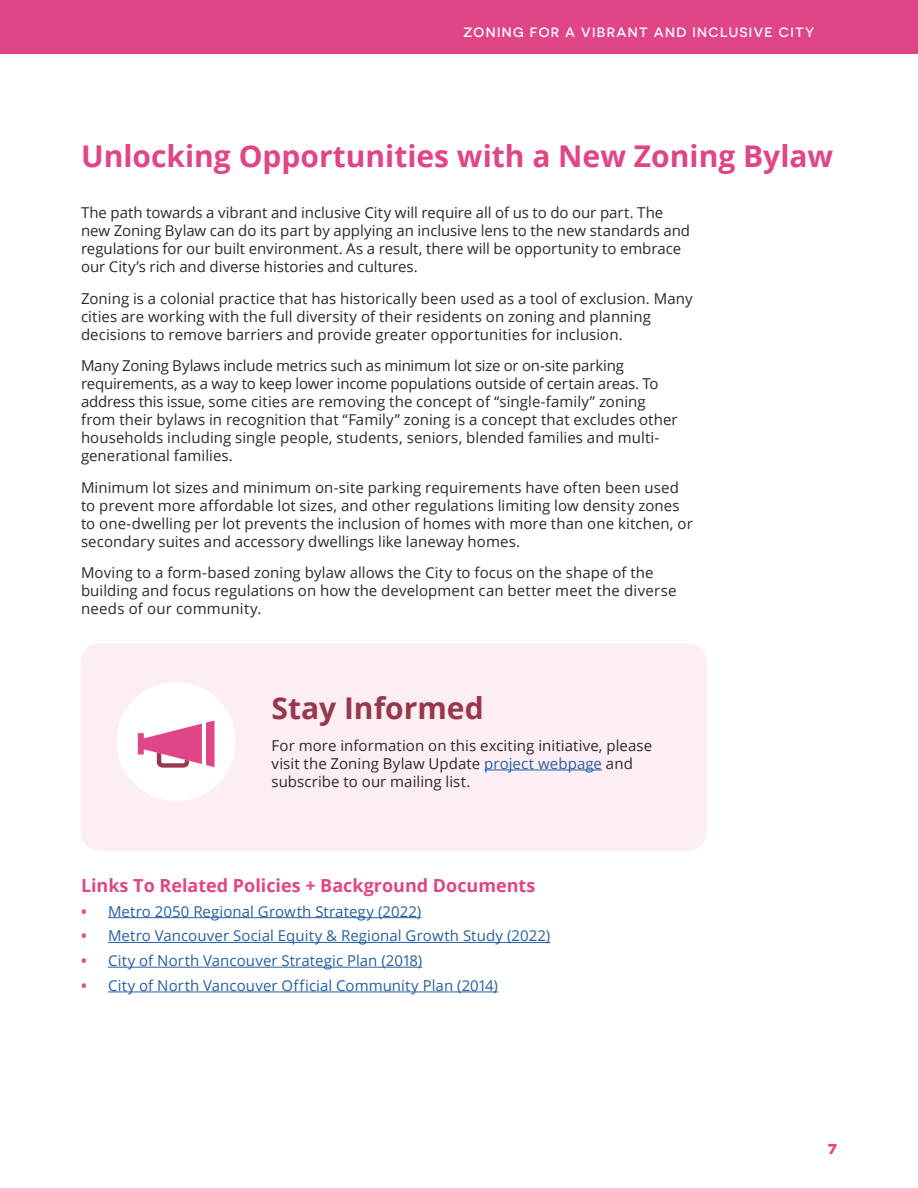
<style>
.page{position:relative;width:918px;height:1188px;background:#fff}
.page>*{position:absolute;margin:0;border:0;box-sizing:border-box;transform-origin:0 0}
.H2_Color_1{font:700 30px "Open Sans";color:#e04587}
.H2_Color_2{font:700 30px "Open Sans";color:#98374d}
.H5_Color_1{font:700 18px "Open Sans";color:#e04587}
.t1{font:700 18px "Novecentosanswide";color:#e04587}
.body{font:15px/18px "Open Sans";letter-spacing:.005em;color:#2b292a}
.t2{font:15px "Open Sans";letter-spacing:.005em;color:#2560a0}
.t3{font:500 13.5px "Novecentosanswide";letter-spacing:.1em;color:#fff}
.s1{color:#2560a0}
.s2{font-weight:700;color:#e14c8a}
</style>
<div class="page">
<div style="left:0;top:0;width:918px;height:54px;background:#e04587"></div>
<div style="left:81px;top:644px;width:625px;height:206px;background:#fceef4;border-radius:18px"></div>
<hr style="left:484px;top:770px;width:118px;height:1px;background:#2560a0">
<div style="left:117px;top:682px;width:119px;height:119px;background:#fff;border-radius:50%"></div>
<svg style="left:138px;top:721px;width:77px;height:47px"></svg>
<hr style="left:108px;top:917px;width:313px;height:1px;background:#2560a0">
<hr style="left:108px;top:942px;width:442px;height:1px;background:#2560a0">
<hr style="left:108px;top:967px;width:314px;height:1px;background:#2560a0">
<hr style="left:108px;top:992px;width:390px;height:1px;background:#2560a0">
<p class="t3" style="left:464px;top:24px;width:352px">ZONING FOR A VIBRANT AND INCLUSIVE CITY</p>
<p class="H2_Color_1" style="left:81px;top:135px;width:754px">Unlocking Opportunities with a New Zoning Bylaw</p>
<p class="body" style="left:81px;top:204px;width:611px">The path towards a vibrant and inclusive City will require all of us to do our part. The new Zoning Bylaw can do its part by applying an inclusive lens to the new standards and regulations for our built environment. As a result, there will be opportunity to embrace our City’s rich and diverse histories and cultures.</p>
<p class="body" style="left:81px;top:289px;width:613px">Zoning is a colonial practice that has historically been used as a tool of exclusion. Many cities are working with the full diversity of their residents on zoning and planning decisions to remove barriers and provide greater opportunities for inclusion.</p>
<p class="body" style="left:81px;top:357px;width:598px">Many Zoning Bylaws include metrics such as minimum lot size or on-site parking requirements, as a way to keep lower income populations outside of certain areas. To address this issue, some cities are removing the concept of “single-family” zoning from their bylaws in recognition that “Family” zoning is a concept that excludes other households including single people, students, seniors, blended families and multi&shy;generational families.</p>
<p class="body" style="left:81px;top:478px;width:613px">Minimum lot sizes and minimum on-site parking requirements have often been used to prevent more affordable lot sizes, and other regulations limiting low density zones to one-dwelling per lot prevents the inclusion of homes with more than one kitchen, or secondary suites and accessory dwellings like laneway homes.</p>
<p class="body" style="left:81px;top:564px;width:597px">Moving to a form-based zoning bylaw allows the City to focus on the shape of the building and focus regulations on how the development can better meet the diverse needs of our community.</p>
<p class="H2_Color_2" style="left:272px;top:687px;width:214px">Stay Informed</p>
<p class="body" style="left:272px;top:736px;width:382px">For more information on this exciting initiative, please visit the Zoning Bylaw Update <span class="s1">project webpage</span> and subscribe to our mailing list.</p>
<p class="H5_Color_1" style="left:81px;top:873px;width:456px">Links To Related Policies + Background Documents</p>
<p class="t2" style="left:81px;top:901px;width:342px"><span class="s2">•</span> Metro 2050 Regional Growth Strategy (2022)</p>
<p class="t2" style="left:81px;top:926px;width:471px"><span class="s2">•</span> Metro Vancouver Social Equity &amp; Regional Growth Study (2022)</p>
<p class="t2" style="left:81px;top:950px;width:343px"><span class="s2">•</span> City of North Vancouver Strategic Plan (2018)</p>
<p class="t2" style="left:81px;top:975px;width:419px"><span class="s2">•</span> City of North Vancouver Official Community Plan (2014)</p>
<p class="t1" style="left:828px;top:1137px;width:11px">7</p>
</div>
